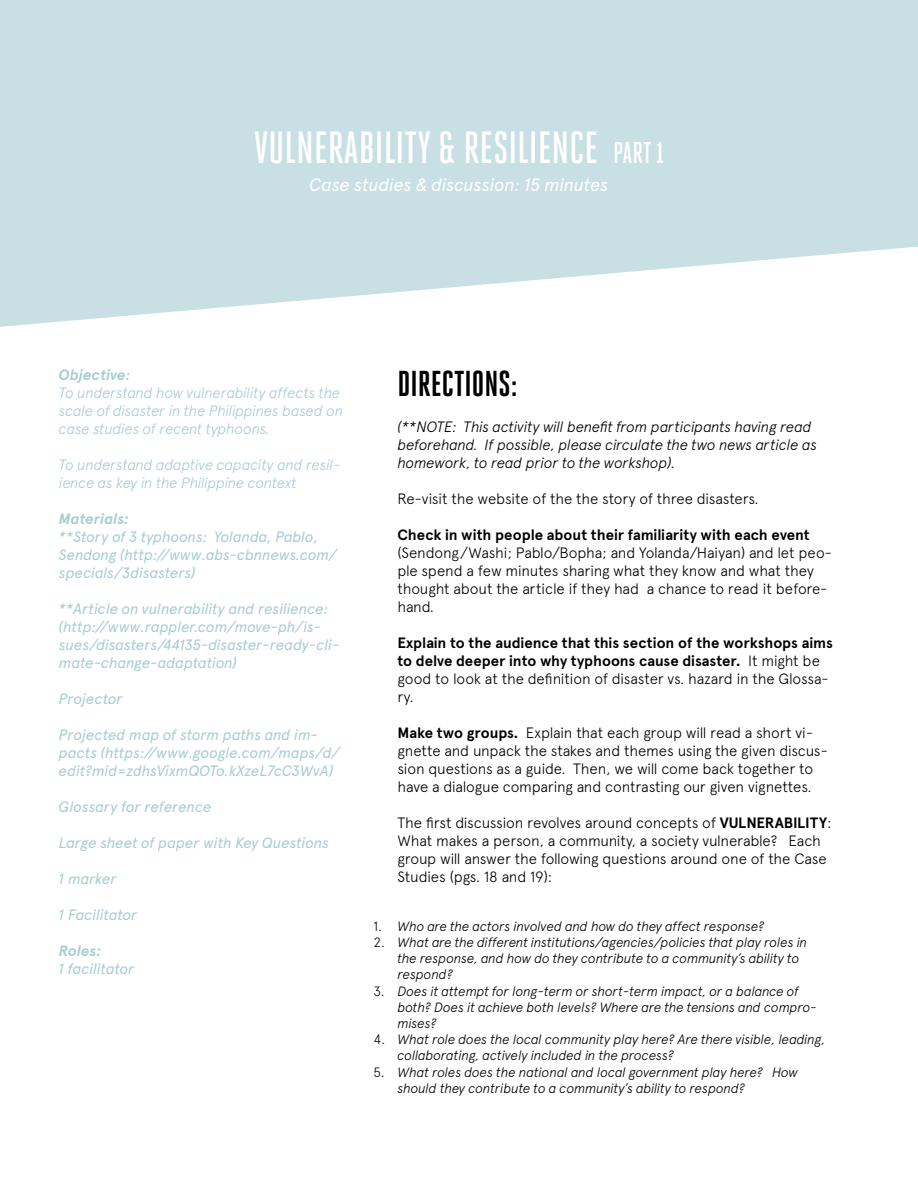
<style>
.page{position:relative;width:918px;height:1188px;background:#fff}
.page>*{position:absolute;margin:0;border:0;box-sizing:border-box;transform-origin:0 0}
.t1{font:500 45px "Heroic Condensed";color:#fff}
.t2{font:700 36px "Heroic Condensed";color:#000}
.t3{font:italic 18px "Apercu";letter-spacing:-.015em;color:#fff}
.t4{font:300 15px/18px "Apercu";letter-spacing:-.015em;color:#000}
.t5{font:italic 15px/18px "Apercu";letter-spacing:-.01em;color:#a7cdd4}
.t6{font:700 15px/18px "Apercu";letter-spacing:-.005em;color:#000}
.t7{font:italic 300 15px/18px "Apercu";letter-spacing:-.015em;color:#a7cdd4}
.t8{font:italic 300 15px/18px "Apercu";letter-spacing:-.015em;color:#000}
.t9{font:italic 700 15px "Apercu";letter-spacing:-.01em;color:#a7cdd4}
.t10{font:italic 300 13.5px/16.2px "Apercu";letter-spacing:-.015em;color:#000}
.t11{font:300 13.5px/16.2px "Apercu";color:#000}
.s1{font-size:30px}
.s2{font-weight:700}
.s3{font-weight:500}
.s4{font-weight:300}
</style>
<div class="page">
<svg style="left:0;top:0;width:918px;height:327px;fill:#c8e0e4"></svg>
<div style="left:533px;top:0;width:385px;height:246px;background:#c8e0e4"></div>
<h1 class="t1" style="left:254px;top:122px;width:412px">VULNERABILITY &amp; RESILIENCE <span class="s1">PART 1</span></h1>
<p class="t3" style="left:309px;top:170px;width:301px">Case studies &amp; discussion: 15 minutes</p>
<p class="t7" style="left:59px;top:366px;width:286px"><span class="s2">Objective</span><span class="s3">:<br></span>To understand how vulnerability affects the scale of disaster in the Philippines based on case studies of recent typhoons.</p>
<p class="t7" style="left:59px;top:456px;width:283px">To understand adaptive capacity and resil&shy;ience as key in the Philippine context</p>
<p class="t9" style="left:59px;top:510px;width:72px">Materials:</p>
<p class="t5" style="left:59px;top:526px;width:280px">**Story of 3 typhoons: Yolanda, Pablo,<br>Sendong (http://www.abs-cbnnews.com/ specials/3disasters)</p>
<p class="t5" style="left:59px;top:598px;width:282px">**Article on vulnerability and resilience: (http://www.rappler.com/move-ph/is&shy;sues/disasters/44135-disaster-ready-cli&shy;mate-change-adaptation)</p>
<p class="t5" style="left:59px;top:688px;width:65px">Projector</p>
<p class="t5" style="left:59px;top:724px;width:282px">Projected map of storm paths and im&shy;pacts (https://www.google.com/maps/d/ edit?mid=zdhsVixmQOTo.kXzeL7cC3WvA)</p>
<p class="t5" style="left:59px;top:796px;width:154px">Glossary for reference</p>
<p class="t5" style="left:59px;top:832px;width:272px">Large sheet of paper with Key Questions</p>
<p class="t5" style="left:59px;top:868px;width:59px">1 marker</p>
<p class="t5" style="left:59px;top:904px;width:80px">1 Facilitator</p>
<p class="t9" style="left:59px;top:942px;width:44px">Roles:</p>
<p class="t5" style="left:59px;top:958px;width:77px">1 facilitator</p>
<p class="t11" style="left:374px;top:918px;width:13px">1.<br>2.</p>
<p class="t11" style="left:374px;top:983px;width:13px">3.</p>
<p class="t11" style="left:374px;top:1031px;width:13px">4.</p>
<p class="t11" style="left:374px;top:1064px;width:12px">5.</p>
<h2 class="t2" style="left:397px;top:364px;width:122px">DIRECTIONS:</h2>
<p class="t8" style="left:397px;top:418px;width:421px">(**NOTE: This activity will benefit from participants having read beforehand. If possible, please circulate the two news article as homework, to read prior to the workshop).</p>
<p class="t4" style="left:397px;top:490px;width:363px">Re-visit the website of the the story of three disasters.</p>
<p class="t6" style="left:397px;top:526px;width:414px">Check in with people about their familiarity with each event</p>
<p class="t4" style="left:397px;top:544px;width:436px">(Sendong/Washi; Pablo/Bopha; and Yolanda/Haiyan) and let peo&shy;ple spend a few minutes sharing what they know and what they thought about the article if they had a chance to read it before&shy;hand.</p>
<p class="t6" style="left:397px;top:634px;width:437px">Explain to the audience that this section of the workshops aims to delve deeper into why typhoons cause disaster. <span class="s4">It might be good to look at the definition of disaster vs. hazard in the Glossa&shy;ry.</span></p>
<p class="t4" style="left:397px;top:724px;width:432px"><span class="s2">Make two groups.</span> Explain that each group will read a short vi&shy;gnette and unpack the stakes and themes using the given discus&shy;sion questions as a guide. Then, we will come back together to have a dialogue comparing and contrasting our given vignettes.</p>
<p class="t4" style="left:397px;top:814px;width:436px">The first discussion revolves around concepts of <span class="s2">VULNERABILITY</span>:<br>What makes a person, a community, a society vulnerable? Each group will answer the following questions around one of the Case Studies (pgs. 18 and 19):</p>
<p class="t10" style="left:397px;top:918px;width:429px">Who are the actors involved and how do they affect response?<br>What are the different institutions/agencies/policies that play roles in the response, and how do they contribute to a community’s ability to respond?<br>Does it attempt for long-term or short-term impact, or a balance of both? Does it achieve both levels? Where are the tensions and compro&shy;mises?<br>What role does the local community play here? Are there visible, leading, collaborating, actively included in the process?<br>What roles does the national and local government play here? How should they contribute to a community’s ability to respond?</p>
</div>
